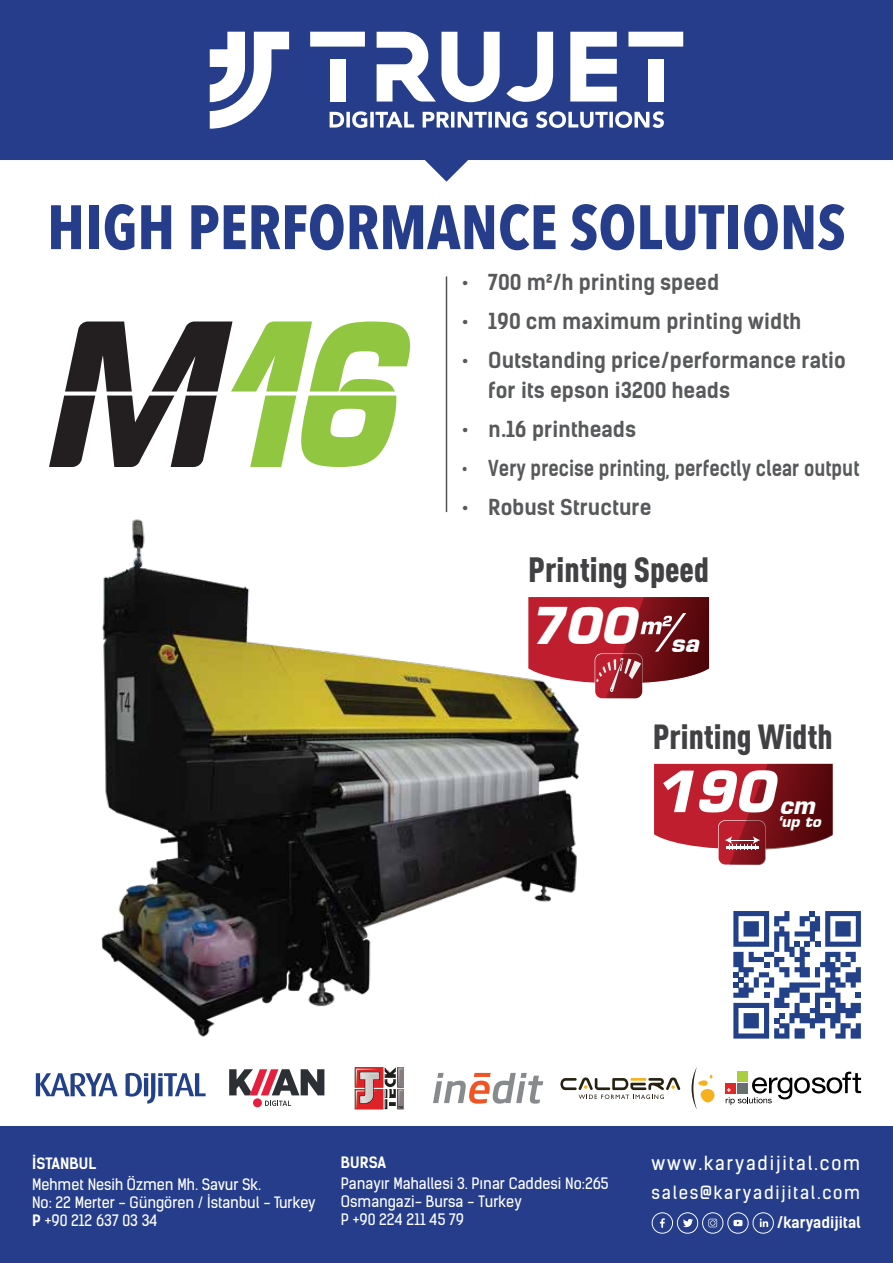
<style>
.page{position:relative;width:893px;height:1263px;background:#fff}
.page>*{position:absolute;margin:0;border:0;box-sizing:border-box;transform-origin:0 0}
.t1{font:700 61.95px "Avenir Next Condensed";color:#253d8a}
.t2{font:italic 700 55.35px "Eurostile LT Std";color:#fff}
.t3{font:italic 700 49.5px "Eurostile LT Std";color:#fff}
.t4{font:900 condensed 34.65px "DIN Pro";color:#414042}
.t5{font:900 condensed 34.5px "DIN Pro";color:#414042}
.t6{font:italic 700 23.7px "Eurostile LT Std";color:#fff}
.t7{font:700 21px/30px "Kelson Sans";color:#58595b}
.t8{font:700 21px "Kelson Sans";color:#58595b;scale:.88 1}
.t9{font:18.45px "Kelson Sans";letter-spacing:.1em;color:#fff}
.t10{font:17.4px "Kelson Sans";letter-spacing:.1em;color:#fff}
.t11{font:15px/18px "Kelson Sans";color:#fff}
.t12{font:700 15px "Kelson Sans";color:#fff}
.t13{font:italic 700 14.7px "Eurostile LT Std";color:#fff}
.s1{font-weight:700}
.s2{font-size:15.45px}
</style>
<div class="page">
<img style="left:101px;top:499px;width:707px;height:540px">
<svg style="left:726px;top:1071px;width:135px;height:34px"></svg>
<svg style="left:229px;top:1069px;width:95px;height:37px"></svg>
<svg style="left:355px;top:1067px;width:49px;height:42px;background:#b57575"></svg>
<svg style="left:433px;top:1073px;width:110px;height:31px"></svg>
<svg style="left:560px;top:1077px;width:120px;height:22px"></svg>
<svg style="left:692px;top:1067px;width:23px;height:43px"></svg>
<svg style="left:36px;top:1072px;width:170px;height:32px"></svg>
<svg style="left:0;top:0;width:893px;height:182px;background:#45599b"></svg>
<svg style="left:506px;top:32px;width:47px;height:70px"></svg>
<svg style="left:570px;top:32px;width:47px;height:70px"></svg>
<svg style="left:628px;top:32px;width:55px;height:15px"></svg>
<svg style="left:310px;top:32px;width:55px;height:15px"></svg>
<svg style="left:377px;top:32px;width:123px;height:70px"></svg>
<div style="left:648px;top:59px;width:16px;height:43px;background:#fff"></div>
<div style="left:330px;top:59px;width:16px;height:43px;background:#fff"></div>
<svg style="left:210px;top:32px;width:79px;height:97px"></svg>
<svg style="left:330px;top:111px;width:334px;height:17px"></svg>
<div style="left:0;top:1126px;width:893px;height:137px;background:#253d8a"></div>
<svg style="left:651px;top:1212px;width:123px;height:22px"></svg>
<svg style="left:654px;top:764px;width:179px;height:101px"></svg>
<svg style="left:528px;top:597px;width:181px;height:101px;background:#aa3e46"></svg>
<svg style="left:49px;top:321px;width:362px;height:146px"></svg>
<hr style="left:446px;top:276px;width:1px;height:236px;background:#4f5353">
<svg style="left:733px;top:911px;width:128px;height:127px"></svg>
<h1 class="t1" style="left:47px;top:189px;width:800px">HIGH PERFORMANCE SOLUTIONS</h1>
<h3 class="t7" style="left:461px;top:267px;width:260px">• 700 m²/h printing speed</h3>
<h3 class="t7" style="left:461px;top:306px;width:341px">• 190 cm maximum printing width</h3>
<h3 class="t7" style="left:488px;top:345px;width:359px;text-indent:-27px">• Outstanding price/performance ratio for its epson i3200 heads</h3>
<h3 class="t7" style="left:461px;top:414px;width:176px">• n.16 printheads</h3>
<h3 class="t8" style="left:461px;top:455px;width:454px">• Very precise printing, perfectly clear output</h3>
<h3 class="t7" style="left:461px;top:492px;width:192px">• Robust Structure</h3>
<h3 class="t4" style="left:528px;top:543px;width:182px">Printing Speed</h3>
<h3 class="t3" style="left:529px;top:595px;width:108px">700</h3>
<h3 class="t6" style="left:671px;top:628px;width:30px">sa</h3>
<h3 class="t5" style="left:653px;top:710px;width:181px">Printing Width</h3>
<h2 class="t2" style="left:654px;top:757px;width:121px">190</h2>
<h3 class="t6" style="left:780px;top:790px;width:37px">cm</h3>
<p class="t13" style="left:778px;top:812px;width:45px">‘up to</p>
<p class="t12" style="left:32px;top:1154px;width:66px">İSTANBUL</p>
<p class="t9" style="left:652px;top:1152px;width:210px">www.karyadijital.com</p>
<p class="t11" style="left:32px;top:1176px;width:285px">Mehmet Nesih Özmen Mh. Savur Sk.<br>No: 22 Merter - Güngören / İstanbul - Turkey<br><span class="s1">P</span> +90 212 637 03 34</p>
<p class="t12" style="left:341px;top:1153px;width:47px">BURSA</p>
<p class="t11" style="left:341px;top:1175px;width:269px">Panayır Mahallesi 3. Pınar Caddesi No:265<br>Osmangazi- Bursa - Turkey<br>P +90 224 211 45 79</p>
<p class="t10" style="left:652px;top:1182px;width:210px">sales@karyadijital.com</p>
<p class="t12" style="left:777px;top:1213px;width:86px"><span class="s2">/</span>karyadijital</p>
</div>
